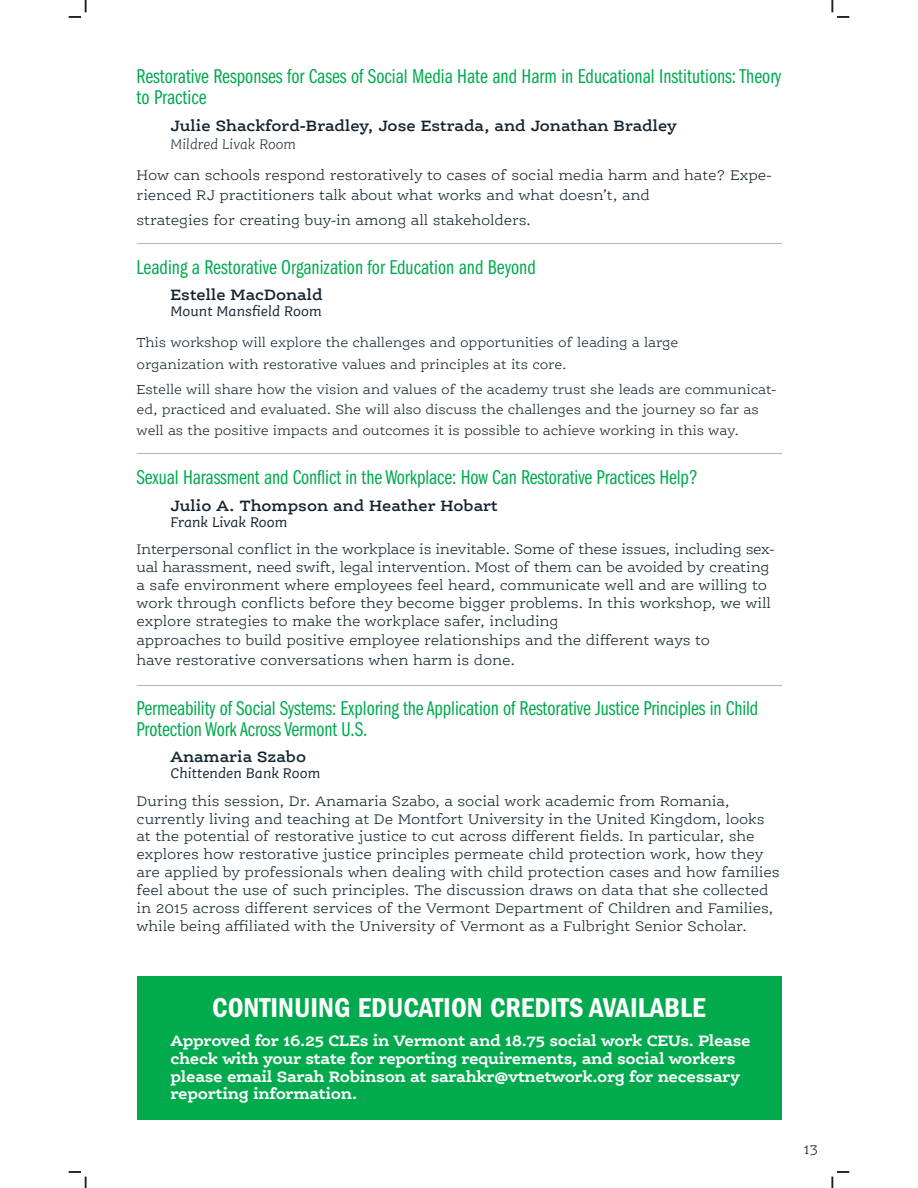
<style>
.page{position:relative;width:918px;height:1188px;background:#fff}
.page>*{position:absolute;margin:0;border:0;box-sizing:border-box;transform-origin:0 0}
.t1{font:600 condensed 28.35px "Franklin Gothic";color:#fff}
.t2{font:20.7px/20.7px "Franklin Gothic Book Cmpr";letter-spacing:-.005em;color:#02aa4e}
.t3{font:700 16.05px/17.5px "Ernestine OT";letter-spacing:-.02em;color:#fff}
.t4{font:600 16.05px "Ernestine OT";color:#132430}
.t5{font:600 16.05px "Ernestine OT";color:#12272f}
.t6{font:300 15.15px/17.9px "Ernestine OT";letter-spacing:-.01em;color:#12272f}
.t7{font:italic 15.15px "Ernestine OT";color:#132430}
.t8{font:300 14.1px/20.7px "Ernestine OT";letter-spacing:-.01em;color:#12272f}
.s1{font-style:italic}
.s2{font-weight:400;font-style:italic;color:#132430}
</style>
<div class="page">
<div style="left:137px;top:977px;width:644px;height:143px;background:#02aa4e"></div>
<hr style="left:137px;top:244px;width:644px;height:1px;background:#abb7c0">
<hr style="left:137px;top:453px;width:644px;height:1px;background:#abb7c0">
<hr style="left:137px;top:685px;width:644px;height:1px;background:#abb7c0">
<svg style="left:69px;top:0;width:18px;height:18px"></svg>
<svg style="left:831px;top:0;width:18px;height:18px"></svg>
<svg style="left:69px;top:1171px;width:18px;height:17px"></svg>
<svg style="left:831px;top:1171px;width:18px;height:17px"></svg>
<p class="t2" style="left:137px;top:68px;width:646px">Restorative Responses for Cases of Social Media Hate and Harm in Educational Institutions: Theory to Practice</p>
<p class="t4" style="left:170px;top:116px;width:508px">Julie Shackford-Bradley, Jose Estrada, and Jonathan Bradley</p>
<p class="t6" style="left:137px;top:130px;width:637px;line-height:30.2px;text-indent:34px"><span class="s1">Mildred Livak Room<br></span>How can schools respond restoratively to cases of social media harm and hate? Expe-</p>
<p class="t6" style="left:137px;top:184px;width:515px;line-height:24.5px">rienced RJ practitioners talk about what works and what doesn’t, and strategies for creating buy-in among all stakeholders.</p>
<p class="t2" style="left:137px;top:258px;width:401px">Leading a Restorative Organization for Education and Beyond</p>
<p class="t4" style="left:170px;top:285px;width:154px">Estelle MacDonald</p>
<p class="t7" style="left:170px;top:302px;width:153px">Mount Mansfield Room</p>
<p class="t8" style="left:137px;top:331px;width:543px;line-height:22.6px">This workshop will explore the challenges and opportunities of leading a large organization with restorative values and principles at its core.</p>
<p class="t8" style="left:137px;top:380px;width:641px">Estelle will share how the vision and values of the academy trust she leads are communicat&shy;ed, practiced and evaluated. She will also discuss the challenges and the journey so far as well as the positive impacts and outcomes it is possible to achieve working in this way.</p>
<p class="t2" style="left:137px;top:469px;width:562px">Sexual Harassment and Conflict in the Workplace: How Can Restorative Practices Help?</p>
<p class="t4" style="left:170px;top:496px;width:329px">Julio A. Thompson and Heather Hobart</p>
<p class="t6" style="left:137px;top:509px;width:640px;line-height:27.3px;text-indent:34px"><span class="s2">Frank Livak Room<br></span>Interpersonal conflict in the workplace is inevitable. Some of these issues, including sex-</p>
<p class="t6" style="left:137px;top:559px;width:636px">ual harassment, need swift, legal intervention. Most of them can be avoided by creating a safe environment where employees feel heard, communicate well and are willing to work through conflicts before they become bigger problems. In this workshop, we will explore strategies to make the workplace safer, including</p>
<p class="t6" style="left:137px;top:631px;width:575px;line-height:19.8px">approaches to build positive employee relationships and the different ways to have restorative conversations when harm is done.</p>
<p class="t2" style="left:137px;top:700px;width:623px">Permeability of Social Systems: Exploring the Application of Restorative Justice Principles in Child<br>Protection Work Across Vermont U.S.</p>
<p class="t5" style="left:170px;top:747px;width:137px">Anamaria Szabo</p>
<p class="t6" style="left:137px;top:761px;width:595px;line-height:27.3px;text-indent:34px"><span class="s2">Chittenden Bank Room<br></span>During this session, Dr. Anamaria Szabo, a social work academic from Romania,</p>
<p class="t6" style="left:137px;top:811px;width:645px">currently living and teaching at De Montfort University in the United Kingdom, looks at the potential of restorative justice to cut across different fields. In particular, she explores how restorative justice principles permeate child protection work, how they are applied by professionals when dealing with child protection cases and how families feel about the use of such principles. The discussion draws on data that she collected in 2015 across different services of the Vermont Department of Children and Families, while being affiliated with the University of Vermont as a Fulbright Senior Scholar.</p>
<p class="t1" style="left:212px;top:998px;width:495px">CONTINUING EDUCATION CREDITS AVAILABLE</p>
<p class="t3" style="left:170px;top:1033px;width:582px">Approved for 16.25 CLEs in Vermont and 18.75 social work CEUs. Please check with your state for reporting requirements, and social workers please email Sarah Robinson at sarahkr@vtnetwork.org for necessary reporting information.</p>
<p class="t6" style="left:803px;top:1141px;width:16px">13</p>
</div>
